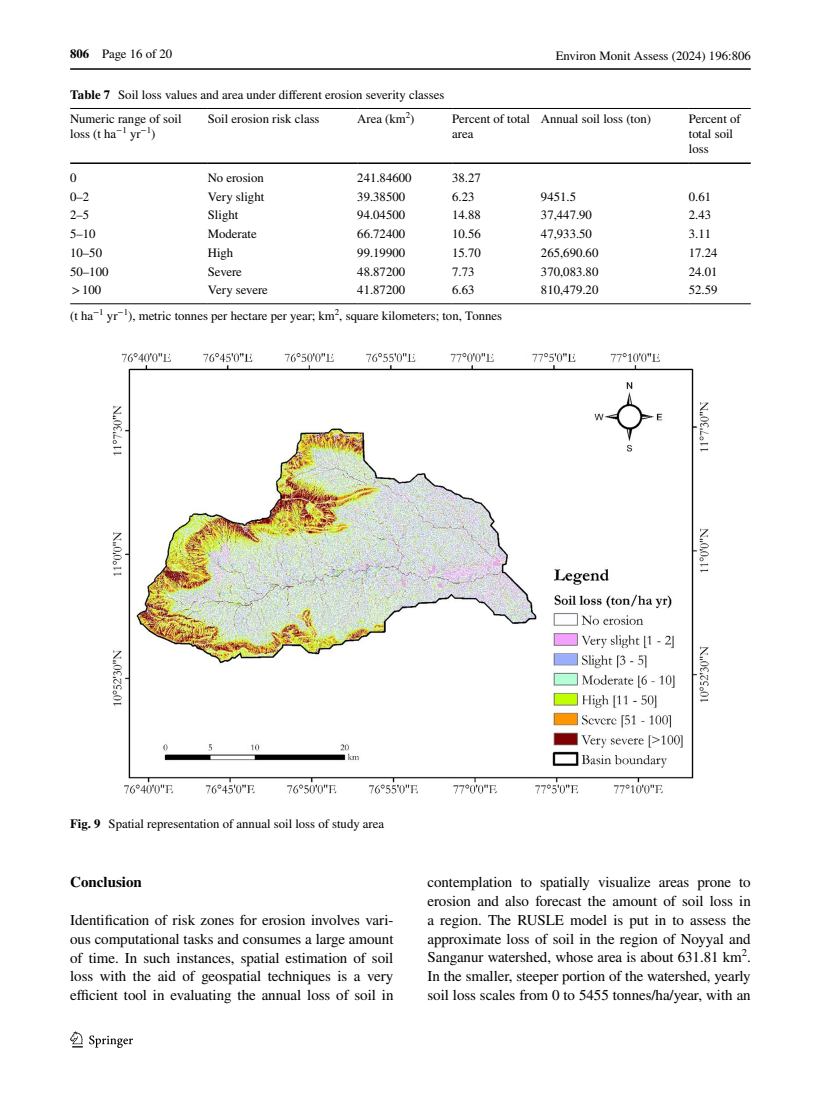
<style>
.page{position:relative;width:821px;height:1106px;background:#fff}
.page>*{position:absolute;margin:0;border:0;box-sizing:border-box;transform-origin:0 0}
.t1{font:15px/18.8px "STIX";letter-spacing:-.005em;color:#000;text-align:justify}
.t2{font:700 15px "STIX";color:#000}
.t3{font:12.75px/15px "STIX";color:#000}
.s1{font-weight:700}
</style>
<div class="page">
<hr style="left:70px;top:68px;width:680px;height:2px;background:#000">
<svg style="left:70px;top:1031px;width:13px;height:16px"></svg>
<svg style="left:89px;top:1035px;width:44px;height:13px"></svg>
<hr style="left:70px;top:108px;width:138px;height:1px;background:#000">
<hr style="left:70px;top:162px;width:138px;height:2px;background:#000">
<hr style="left:208px;top:108px;width:149px;height:1px;background:#000">
<hr style="left:208px;top:162px;width:149px;height:2px;background:#000">
<hr style="left:357px;top:108px;width:95px;height:1px;background:#000">
<hr style="left:357px;top:162px;width:95px;height:2px;background:#000">
<hr style="left:452px;top:108px;width:89px;height:1px;background:#000">
<hr style="left:452px;top:162px;width:89px;height:2px;background:#000">
<hr style="left:541px;top:108px;width:148px;height:1px;background:#000">
<hr style="left:541px;top:162px;width:148px;height:2px;background:#000">
<hr style="left:689px;top:108px;width:61px;height:1px;background:#000">
<hr style="left:689px;top:162px;width:61px;height:2px;background:#000">
<hr style="left:70px;top:303px;width:138px;height:1px;background:#000">
<hr style="left:208px;top:303px;width:149px;height:1px;background:#000">
<hr style="left:357px;top:303px;width:95px;height:1px;background:#000">
<hr style="left:452px;top:303px;width:89px;height:1px;background:#000">
<hr style="left:541px;top:303px;width:148px;height:1px;background:#000">
<hr style="left:689px;top:303px;width:61px;height:1px;background:#000">
<img style="left:113px;top:353px;width:595px;height:440px">
<p class="t3" style="left:70px;top:47px;width:104px"><span class="s1">806</span> Page 16 of 20</p>
<p class="t3" style="left:555px;top:49px;width:197px">Environ Monit Assess (2024) 196:806</p>
<p class="t3" style="left:70px;top:88px;width:376px"><span class="s1">Table 7</span> Soil loss values and area under different erosion severity classes</p>
<p class="t3" style="left:70px;top:112px;width:113px">Numeric range of soil loss (t ha<sup>−1</sup> yr<sup>−1</sup>)</p>
<p class="t3" style="left:208px;top:112px;width:113px">Soil erosion risk class</p>
<p class="t3" style="left:357px;top:112px;width:59px">Area (km<sup>2</sup>)</p>
<p class="t3" style="left:452px;top:112px;width:79px">Percent of total area</p>
<p class="t3" style="left:541px;top:112px;width:112px">Annual soil loss (ton)</p>
<p class="t3" style="left:689px;top:112px;width:53px">Percent of total soil loss</p>
<p class="t3" style="left:70px;top:171px;width:8px">0</p>
<p class="t3" style="left:208px;top:171px;width:58px">No erosion</p>
<p class="t3" style="left:357px;top:171px;width:56px">241.84600</p>
<p class="t3" style="left:452px;top:171px;width:30px">38.27</p>
<p class="t3" style="left:70px;top:190px;width:21px">0–2</p>
<p class="t3" style="left:208px;top:190px;width:58px">Very slight</p>
<p class="t3" style="left:357px;top:190px;width:49px">39.38500</p>
<p class="t3" style="left:452px;top:190px;width:24px">6.23</p>
<p class="t3" style="left:541px;top:190px;width:37px">9451.5</p>
<p class="t3" style="left:689px;top:190px;width:24px">0.61</p>
<p class="t3" style="left:70px;top:208px;width:21px">2–5</p>
<p class="t3" style="left:208px;top:208px;width:32px">Slight</p>
<p class="t3" style="left:357px;top:208px;width:49px">94.04500</p>
<p class="t3" style="left:452px;top:208px;width:30px">14.88</p>
<p class="t3" style="left:541px;top:208px;width:52px">37,447.90</p>
<p class="t3" style="left:689px;top:208px;width:24px">2.43</p>
<p class="t3" style="left:70px;top:227px;width:27px">5–10</p>
<p class="t3" style="left:208px;top:227px;width:50px">Moderate</p>
<p class="t3" style="left:357px;top:227px;width:49px">66.72400</p>
<p class="t3" style="left:452px;top:227px;width:30px">10.56</p>
<p class="t3" style="left:541px;top:227px;width:52px">47,933.50</p>
<p class="t3" style="left:689px;top:227px;width:24px">3.11</p>
<p class="t3" style="left:70px;top:246px;width:33px">10–50</p>
<p class="t3" style="left:208px;top:246px;width:27px">High</p>
<p class="t3" style="left:357px;top:246px;width:49px">99.19900</p>
<p class="t3" style="left:452px;top:246px;width:30px">15.70</p>
<p class="t3" style="left:541px;top:246px;width:59px">265,690.60</p>
<p class="t3" style="left:689px;top:246px;width:30px">17.24</p>
<p class="t3" style="left:70px;top:265px;width:40px">50–100</p>
<p class="t3" style="left:208px;top:265px;width:36px">Severe</p>
<p class="t3" style="left:357px;top:265px;width:49px">48.87200</p>
<p class="t3" style="left:452px;top:265px;width:24px">7.73</p>
<p class="t3" style="left:541px;top:265px;width:59px">370,083.80</p>
<p class="t3" style="left:689px;top:265px;width:30px">24.01</p>
<p class="t3" style="left:72px;top:283px;width:31px">&gt;100</p>
<p class="t3" style="left:208px;top:283px;width:62px">Very severe</p>
<p class="t3" style="left:357px;top:283px;width:49px">41.87200</p>
<p class="t3" style="left:452px;top:283px;width:24px">6.63</p>
<p class="t3" style="left:541px;top:283px;width:59px">810,479.20</p>
<p class="t3" style="left:689px;top:283px;width:30px">52.59</p>
<p class="t3" style="left:70px;top:309px;width:433px">(t ha<sup>−1</sup> yr<sup>−1</sup>), metric tonnes per hectare per year; km<sup>2</sup>, square kilometers; ton, Tonnes</p>
<p class="t3" style="left:70px;top:817px;width:315px"><span class="s1">Fig. 9</span> Spatial representation of annual soil loss of study area</p>
<p class="t2" style="left:70px;top:873px;width:73px">Conclusion</p>
<p class="t1" style="left:70px;top:911px;width:325px">Identification of risk zones for erosion involves vari&shy;ous computational tasks and consumes a large amount of time. In such instances, spatial estimation of soil loss with the aid of geospatial techniques is a very efficient tool in evaluating the annual loss of soil in</p>
<p class="t1" style="left:427px;top:873px;width:325px">contemplation to spatially visualize areas prone to erosion and also forecast the amount of soil loss in a region. The RUSLE model is put in to assess the approximate loss of soil in the region of Noyyal and Sanganur watershed, whose area is about 631.81 km<sup>2</sup>.<br>In the smaller, steeper portion of the watershed, yearly soil loss scales from 0 to 5455 tonnes/ha/year, with an</p>
</div>
